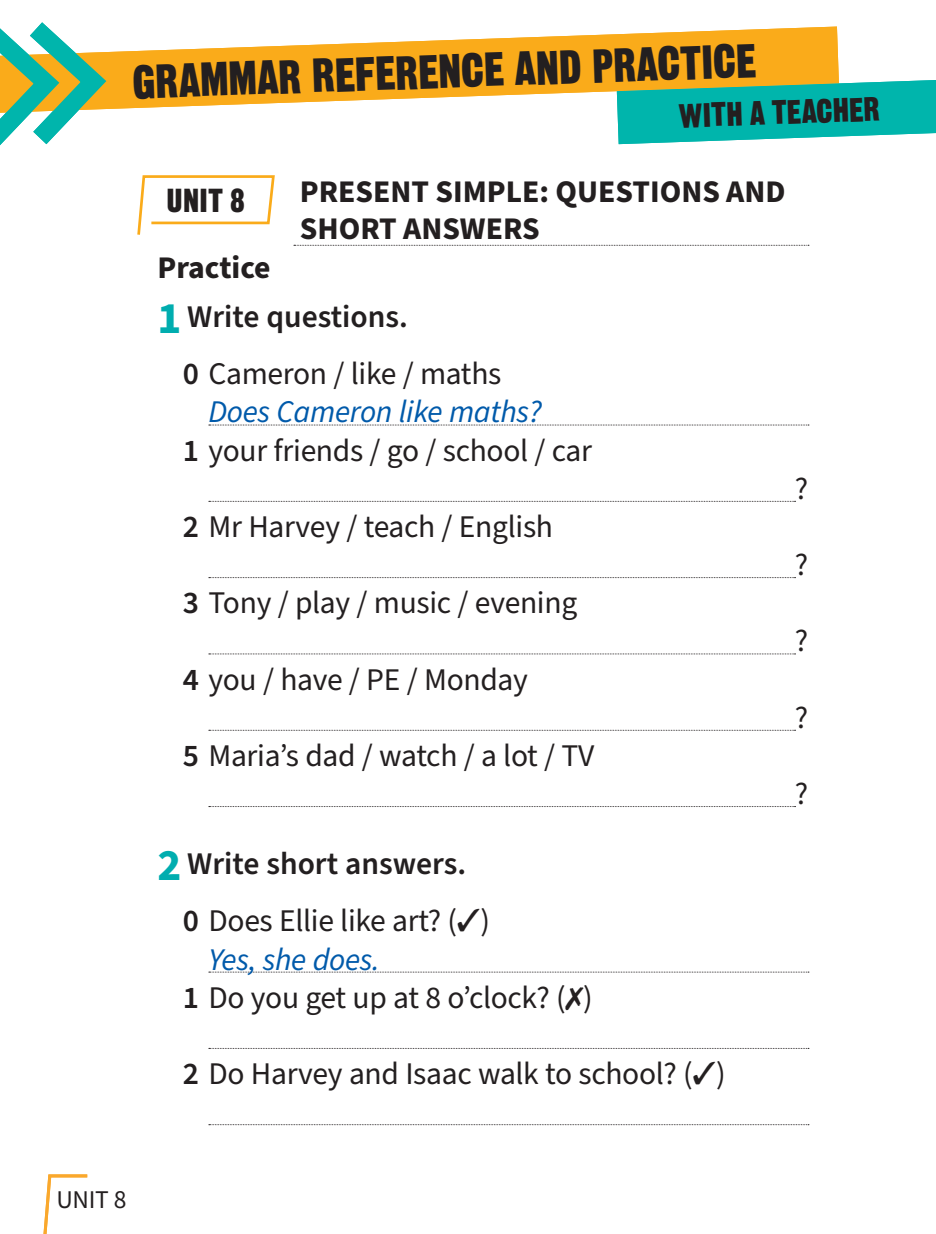
<style>
.page{position:relative;width:936px;height:1234px;background:#fff}
.page>*{position:absolute;margin:0;border:0;box-sizing:border-box;transform-origin:0 0}
.t1{font:46.5px "Gothic Thirteen Std";color:#231f20}
.t2{font:33px "Gothic Thirteen Std";color:#231f20}
.t3{font:32.4px "Gothic Thirteen Std";color:#231f20}
.t4{font:31.5px/38.1px "Source Sans Pro";letter-spacing:-.01em;color:#231f20}
.t5{font:600 31.5px/48.8px "Source Sans Pro";color:#231f20}
.t6{font:700 31.5px/36px "Source Sans Pro";color:#231f20}
.t7{font:italic 31.5px "Source Sans Pro";letter-spacing:-.01em;color:#015aaa}
.t8{font:25.5px "Source Sans Pro";color:#231f20}
.s1{font-weight:700}
.s2{font-weight:700;font-size:45px;color:#00adaf}
.s3{font-weight:600}
.s4{font-weight:400}
.s5{font-style:italic;color:#015aaa}
</style>
<div class="page">
<svg style="left:119px;top:27px;width:719px;height:82px;fill:#faab1a"></svg>
<svg style="left:616px;top:80px;width:319px;height:64px"></svg>
<svg style="left:0;top:22px;width:119px;height:124px"></svg>
<svg style="left:294px;top:245px;width:514px;height:1px"></svg>
<svg style="left:209px;top:424px;width:599px;height:1px"></svg>
<svg style="left:209px;top:501px;width:586px;height:1px"></svg>
<svg style="left:209px;top:577px;width:586px;height:1px"></svg>
<svg style="left:209px;top:653px;width:586px;height:1px"></svg>
<svg style="left:209px;top:729px;width:586px;height:1px"></svg>
<svg style="left:209px;top:806px;width:586px;height:1px"></svg>
<svg style="left:209px;top:971px;width:599px;height:1px"></svg>
<svg style="left:137px;top:175px;width:138px;height:60px"></svg>
<svg style="left:43px;top:1174px;width:44px;height:59px"></svg>
<h1 class="t1" style="left:131px;top:53px;width:626px;rotate:-2deg">GRAMMAR REFERENCE AND PRACTICE</h1>
<p class="t2" style="left:678px;top:95px;width:203px;rotate:-2deg">WITH A TEACHER</p>
<p class="t6" style="left:300px;top:175px;width:487px">PRESENT SIMPLE: QUESTIONS AND<br>SHORT ANSWERS</p>
<p class="t5" style="left:157px;top:244px;width:252px"><span class="s1">Practice<br></span><span class="s2">1</span> Write questions.</p>
<p class="t4" style="left:183px;top:356px;width:320px"><span class="s3">0</span> Cameron / like / maths</p>
<p class="t7" style="left:208px;top:391px;width:335px">Does Cameron like maths?</p>
<p class="t4" style="left:183px;top:432px;width:410px"><span class="s3">1</span> your friends / go / school / car</p>
<p class="t3" style="left:167px;top:180px;width:80px">UNIT 8</p>
<p class="t4" style="left:183px;top:508px;width:371px"><span class="s3">2</span> Mr Harvey / teach / English</p>
<p class="t4" style="left:183px;top:584px;width:396px"><span class="s3">3</span> Tony / play / music / evening</p>
<p class="t4" style="left:183px;top:660px;width:346px"><span class="s3">4</span> you / have / PE / Monday</p>
<p class="t4" style="left:183px;top:737px;width:413px"><span class="s3">5</span> Maria’s dad / watch / a lot / TV</p>
<p class="t4" style="left:795px;top:470px;width:15px">?</p>
<p class="t4" style="left:795px;top:546px;width:15px">?</p>
<p class="t4" style="left:795px;top:622px;width:15px">?</p>
<p class="t4" style="left:795px;top:699px;width:15px">?</p>
<p class="t4" style="left:795px;top:775px;width:15px">?</p>
<p class="t5" style="left:183px;top:835px;width:308px;line-height:57.3px;text-indent:-26px"><span class="s2">2</span> Write short answers.<br>0 <span class="s4">Does Ellie like art? (</span>✓<span class="s4">)</span></p>
<p class="t4" style="left:183px;top:940px;width:411px;text-indent:26px"><span class="s5">Yes, she does.<br></span><span class="s3">1</span> Do you get up at 8 o’clock? (✗)</p>
<p class="t4" style="left:183px;top:1055px;width:544px"><span class="s3">2</span> Do Harvey and Isaac walk to school? (✓)</p>
<p class="t8" style="left:56px;top:1182px;width:72px">Unit 8</p>
</div>
